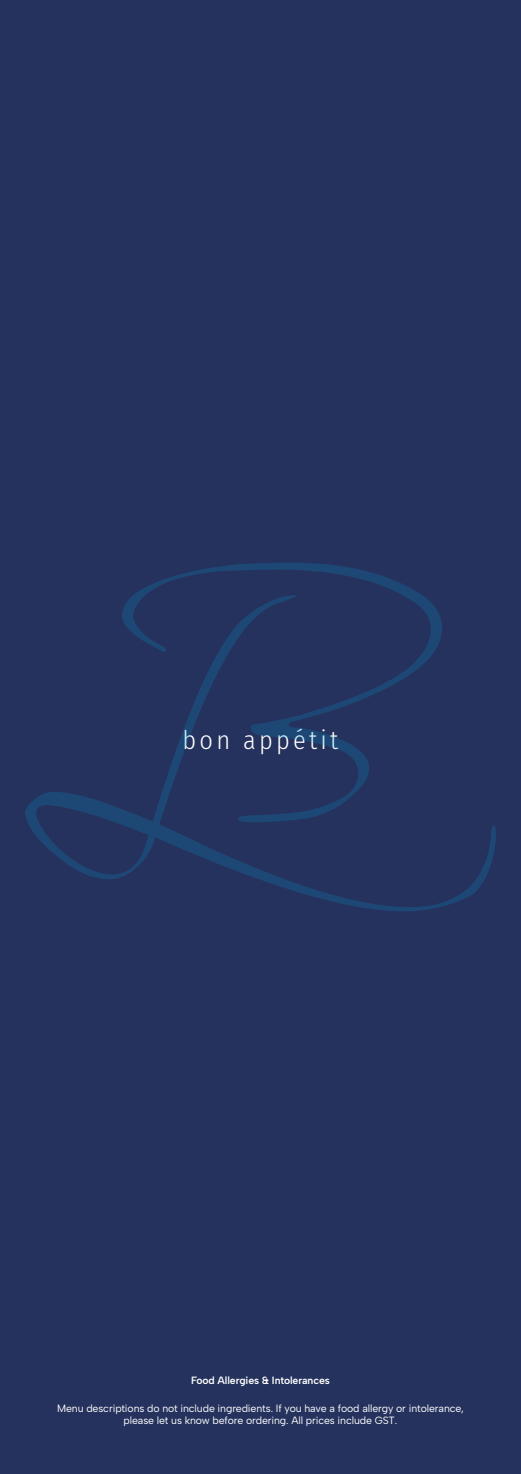
<style>
.page{position:relative;width:521px;height:1474px;background:#fff}
.page>*{position:absolute;margin:0;border:0;box-sizing:border-box;transform-origin:0 0}
.t1{font:300 26.25px "Fira Sans Condensed";letter-spacing:.125em;color:#fff}
.t2{font:10.5px/12.6px "Albert Sans";letter-spacing:-.01em;color:#fff;text-align:center}
.t3{font:600 10.5px "Albert Sans";letter-spacing:-.01em;color:#fff}
</style>
<div class="page">
<div style="left:0;top:0;width:521px;height:1473px;background:#25325d"></div>
<svg style="left:134px;top:563px;width:287px;height:32px"></svg>
<svg style="left:25px;top:595px;width:471px;height:316px"></svg>
<h1 class="t1" style="left:182px;top:721px;width:157px">bon appétit</h1>
<p class="t3" style="left:191px;top:1374px;width:140px">Food Allergies &amp; Intolerances</p>
<p class="t2" style="left:57px;top:1401px;width:408px">Menu descriptions do not include ingredients. If you have a food allergy or intolerance, please let us know before ordering. All prices include GST.</p>
</div>
